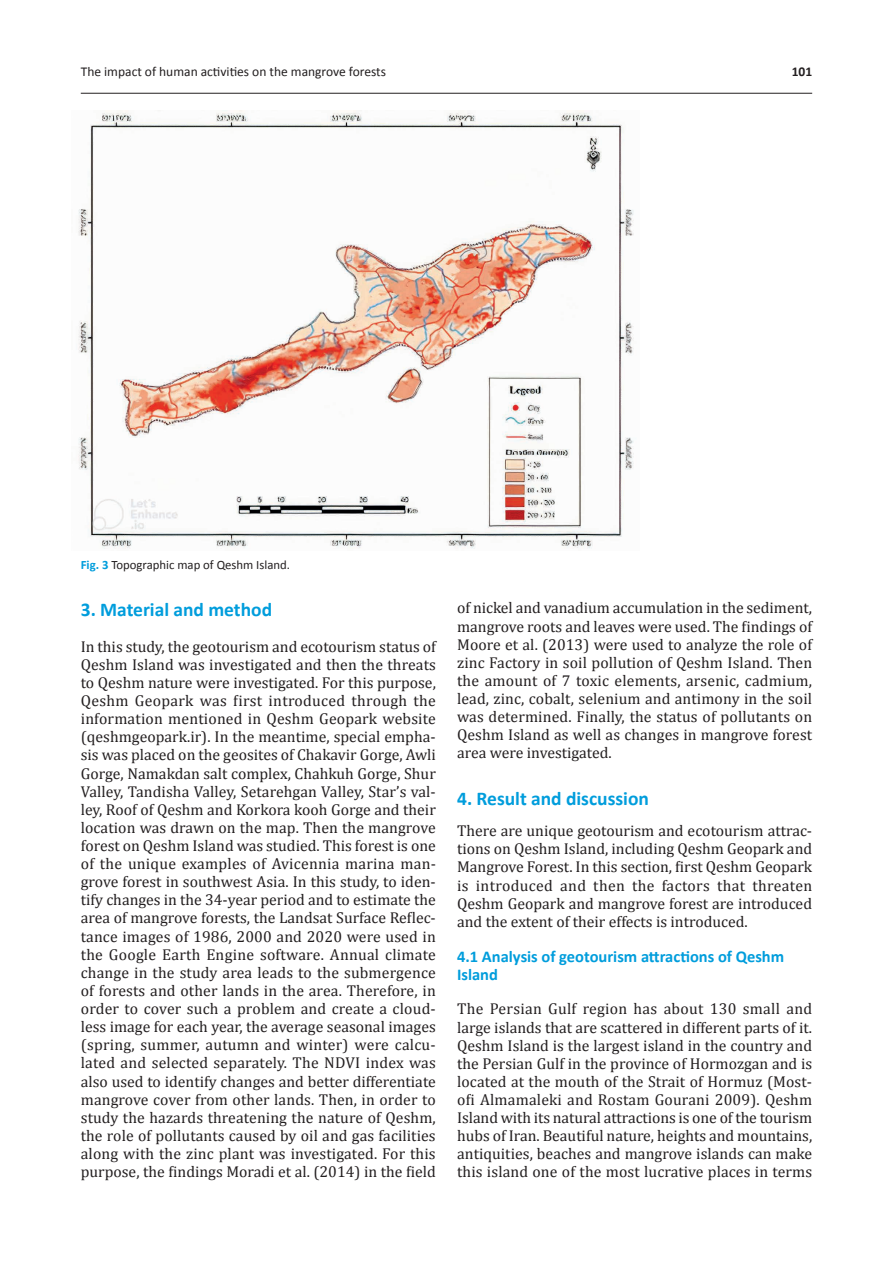
<style>
.page{position:relative;width:893px;height:1263px;background:#fff}
.page>*{position:absolute;margin:0;border:0;box-sizing:border-box;transform-origin:0 0}
.t1{font:700 19.5px "Calibri";color:#009ddc}
.t2{font:700 16.5px/18.1px "Calibri";color:#009ddc}
.t3{font:15.75px/18.1px "Cambria";color:#231f20;text-align:justify}
.t4{font:13.5px "Calibri";color:#231f20}
.t5{font:700 13.5px "Calibri";color:#231f20}
.t6{font:12.75px "Calibri";color:#231f20}
.s1{font-weight:700;color:#009ddc}
</style>
<div class="page">
<hr style="left:81px;top:93px;width:731px;height:1px;background:#231f20">
<img style="left:78px;top:111px;width:556px;height:438px">
<p class="t4" style="left:81px;top:63px;width:307px">The impact of human activities on the mangrove forests</p>
<p class="t5" style="left:792px;top:63px;width:22px">101</p>
<p class="t6" style="left:81px;top:556px;width:211px"><span class="s1">Fig. 3</span> Topographic map of Qeshm Island.</p>
<p class="t1" style="left:81px;top:597px;width:193px">3. Material and method</p>
<p class="t3" style="left:81px;top:637px;width:357px">In this study, the geotourism and ecotourism status of Qeshm Island was investigated and then the threats to Qeshm nature were investigated. For this purpose, Qeshm Geopark was first introduced through the information mentioned in Qeshm Geopark website (qeshmgeopark.ir). In the meantime, special empha&shy;sis was placed on the geosites of Chakavir Gorge, Awli Gorge, Namakdan salt complex, Chahkuh Gorge, Shur Valley, Tandisha Valley, Setarehgan Valley, Star’s val&shy;ley, Roof of Qeshm and Korkora kooh Gorge and their location was drawn on the map. Then the mangrove forest on Qeshm Island was studied. This forest is one of the unique examples of Avicennia marina man&shy;grove forest in southwest Asia. In this study, to iden&shy;tify changes in the 34-year period and to estimate the area of mangrove forests, the Landsat Surface Reflec&shy;tance images of 1986, 2000 and 2020 were used in the Google Earth Engine software. Annual climate change in the study area leads to the submergence of forests and other lands in the area. Therefore, in order to cover such a problem and create a cloud&shy;less image for each year, the average seasonal images (spring, summer, autumn and winter) were calcu&shy;lated and selected separately. The NDVI index was also used to identify changes and better differentiate mangrove cover from other lands. Then, in order to study the hazards threatening the nature of Qeshm, the role of pollutants caused by oil and gas facilities along with the zinc plant was investigated. For this purpose, the findings Moradi et al. (2014) in the field</p>
<p class="t3" style="left:457px;top:599px;width:357px">of nickel and vanadium accumulation in the sediment, mangrove roots and leaves were used. The findings of Moore et al. (2013) were used to analyze the role of zinc Factory in soil pollution of Qeshm Island. Then the amount of 7 toxic elements, arsenic, cadmium, lead, zinc, cobalt, selenium and antimony in the soil was determined. Finally, the status of pollutants on Qeshm Island as well as changes in mangrove forest area were investigated.</p>
<p class="t1" style="left:457px;top:787px;width:193px">4. Result and discussion</p>
<p class="t3" style="left:457px;top:822px;width:357px">There are unique geotourism and ecotourism attrac&shy;tions on Qeshm Island, including Qeshm Geopark and Mangrove Forest. In this section, first Qeshm Geopark is introduced and then the factors that threaten Qeshm Geopark and mangrove forest are introduced and the extent of their effects is introduced.</p>
<p class="t2" style="left:457px;top:946px;width:329px">4.1 Analysis of geotourism attractions of Qeshm<br>Island</p>
<p class="t3" style="left:457px;top:1000px;width:357px">The Persian Gulf region has about 130 small and large islands that are scattered in different parts of it.<br>Qeshm Island is the largest island in the country and the Persian Gulf in the province of Hormozgan and is located at the mouth of the Strait of Hormuz (Most&shy;ofi Almamaleki and Rostam Gourani 2009). Qeshm Island with its natural attractions is one of the tourism hubs of Iran. Beautiful nature, heights and mountains, antiquities, beaches and mangrove islands can make this island one of the most lucrative places in terms</p>
</div>
